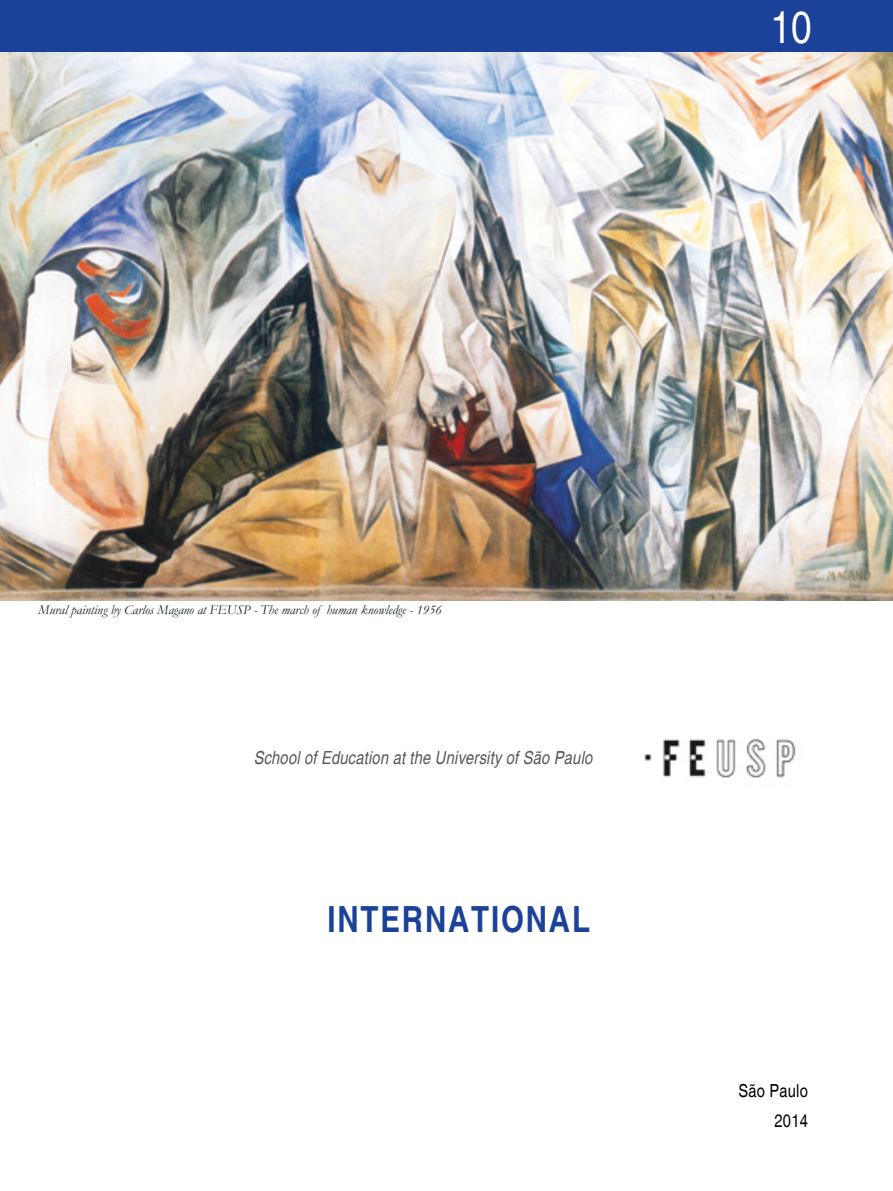
<style>
.page{position:relative;width:893px;height:1191px;background:#fff}
.page>*{position:absolute;margin:0;border:0;box-sizing:border-box;transform-origin:0 0}
.t1{font:condensed 45px "Helvetica";color:#fff}
.t2{font:700 condensed 36px "Helvetica";letter-spacing:.05em;color:#1b4298}
.t3{font:italic condensed 18px "Helvetica";letter-spacing:.01em;color:#58595b}
.t4{font:condensed 18px/30.8px "Helvetica";letter-spacing:.01em;color:#000;text-align:right}
.t5{font:italic 13.5px "Garamond";color:#192023}
</style>
<div class="page">
<img style="left:644px;top:739px;width:152px;height:39px">
<img style="left:0;top:51px;width:893px;height:550px">
<div style="left:0;top:0;width:893px;height:51px;background:#1b4298"></div>
<h1 class="t1" style="left:771px;top:0;width:43px">10</h1>
<p class="t5" style="left:38px;top:602px;width:405px">Mural painting by Carlos Magano at FEUSP - The march of human knowledge - 1956</p>
<h3 class="t3" style="left:254px;top:746px;width:340px">School of Education at the University of São Paulo</h3>
<h2 class="t2" style="left:327px;top:897px;width:264px">INTERNATIONAL</h2>
<h3 class="t4" style="left:738px;top:1075px;width:71px">São Paulo<br>2014</h3>
</div>
